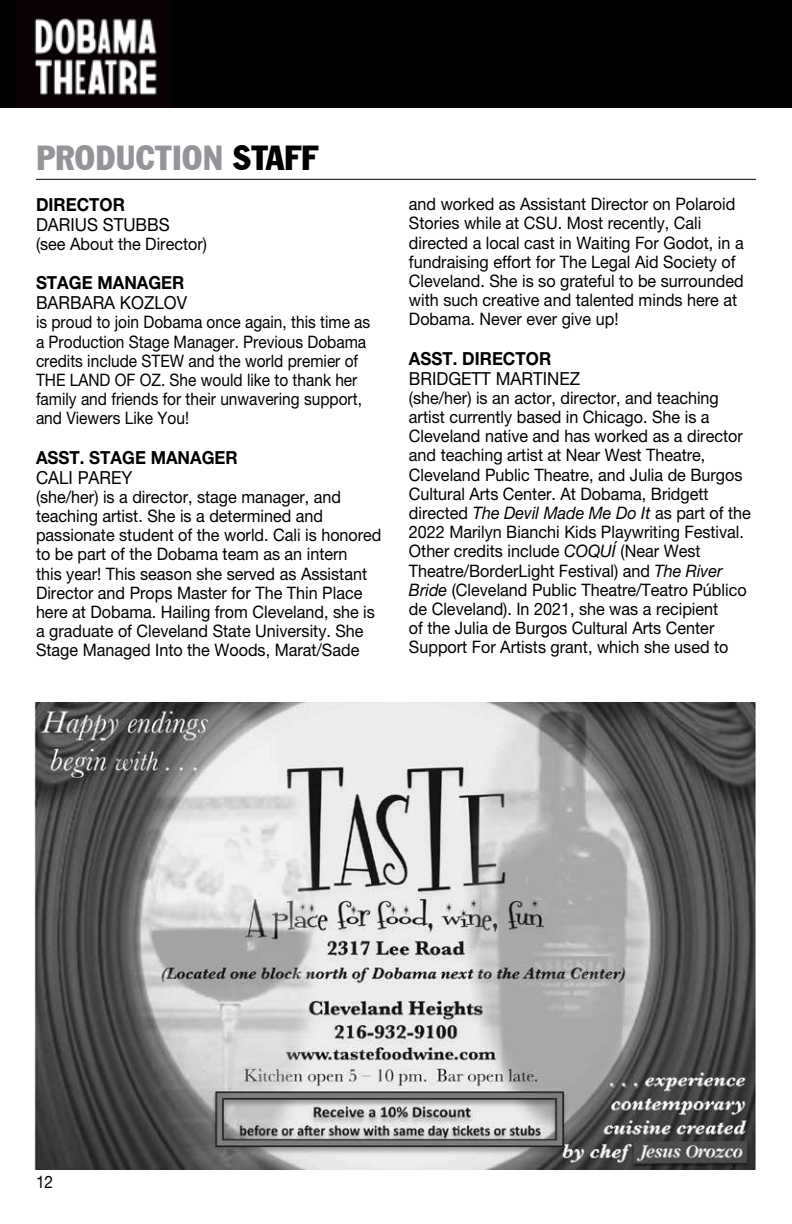
<style>
.page{position:relative;width:792px;height:1224px;background:#fff}
.page>*{position:absolute;margin:0;border:0;box-sizing:border-box;transform-origin:0 0}
.t1{font:condensed 34px "Franklin Gothic BT";color:#939598}
.t2{font:700 18px "Helvetica Neue LT Pro";color:#000;scale:.94 1}
.t3{font:18px "Helvetica Neue LT Pro";color:#000;scale:.94 1}
.t4{font:17.2px/19.2px "Helvetica Neue LT Pro";color:#000;scale:.94 1}
.t5{font:17.2px/19.2px "Helvetica Neue LT Pro";color:#000;scale:.9 1}
.s1{color:#000}
.s2{font-style:italic}
</style>
<div class="page">
<div style="left:0;top:0;width:792px;height:108px;background:#000"></div>
<img style="left:34px;top:18px;width:123px;height:77px">
<hr style="left:36px;top:179px;width:720px;height:1px;background:#000">
<img style="left:35px;top:703px;width:721px;height:467px">
<h1 class="t1" style="left:36px;top:135px;width:283px">PRODUCTION <span class="s1">STAFF</span></h1>
<p class="t2" style="left:36px;top:193px;width:96px">DIRECTOR</p>
<p class="t3" style="left:36px;top:214px;width:144px">DARIUS STUBBS</p>
<p class="t4" style="left:36px;top:234px;width:183px">(see About the Director)</p>
<p class="t2" style="left:36px;top:272px;width:159px">STAGE MANAGER</p>
<p class="t3" style="left:36px;top:292px;width:162px">BARBARA KOZLOV</p>
<p class="t5" style="left:36px;top:313px;width:373px">is proud to join Dobama once again, this time as a Production Stage Manager. Previous Dobama credits include STEW and the world premier of THE LAND OF OZ. She would like to thank her family and friends for their unwavering support, and Viewers Like You!</p>
<p class="t2" style="left:36px;top:446px;width:216px">ASST. STAGE MANAGER</p>
<p class="t3" style="left:36px;top:467px;width:104px">CALI PAREY</p>
<p class="t4" style="left:36px;top:487px;width:369px">(she/her) is a director, stage manager, and teaching artist. She is a determined and passionate student of the world. Cali is honored to be part of the Dobama team as an intern<br>this year! This season she served as Assistant Director and Props Master for The Thin Place here at Dobama. Hailing from Cleveland, she is a graduate of Cleveland State University. She Stage Managed Into the Woods, Marat/Sade</p>
<p class="t4" style="left:409px;top:194px;width:358px">and worked as Assistant Director on Polaroid Stories while at CSU. Most recently, Cali directed a local cast in Waiting For Godot, in a fundraising effort for The Legal Aid Society of Cleveland. She is so grateful to be surrounded with such creative and talented minds here at Dobama. Never ever give up!</p>
<p class="t2" style="left:409px;top:347px;width:153px">ASST. DIRECTOR</p>
<p class="t3" style="left:409px;top:368px;width:183px">BRIDGETT MARTINEZ</p>
<p class="t4" style="left:409px;top:388px;width:365px">(she/her) is an actor, director, and teaching artist currently based in Chicago. She is a Cleveland native and has worked as a director and teaching artist at Near West Theatre, Cleveland Public Theatre, and Julia de Burgos Cultural Arts Center. At Dobama, Bridgett directed <span class="s2">The Devil Made Me Do It</span> as part of the 2022 Marilyn Bianchi Kids Playwriting Festival.<br>Other credits include <span class="s2">COQUÍ</span> (Near West Theatre/BorderLight Festival) and <span class="s2">The River Bride</span> (Cleveland Public Theatre/Teatro Público de Cleveland). In 2021, she was a recipient<br>of the Julia de Burgos Cultural Arts Center Support For Artists grant, which she used to</p>
<p class="t5" style="left:36px;top:1172px;width:21px">12</p>
</div>
